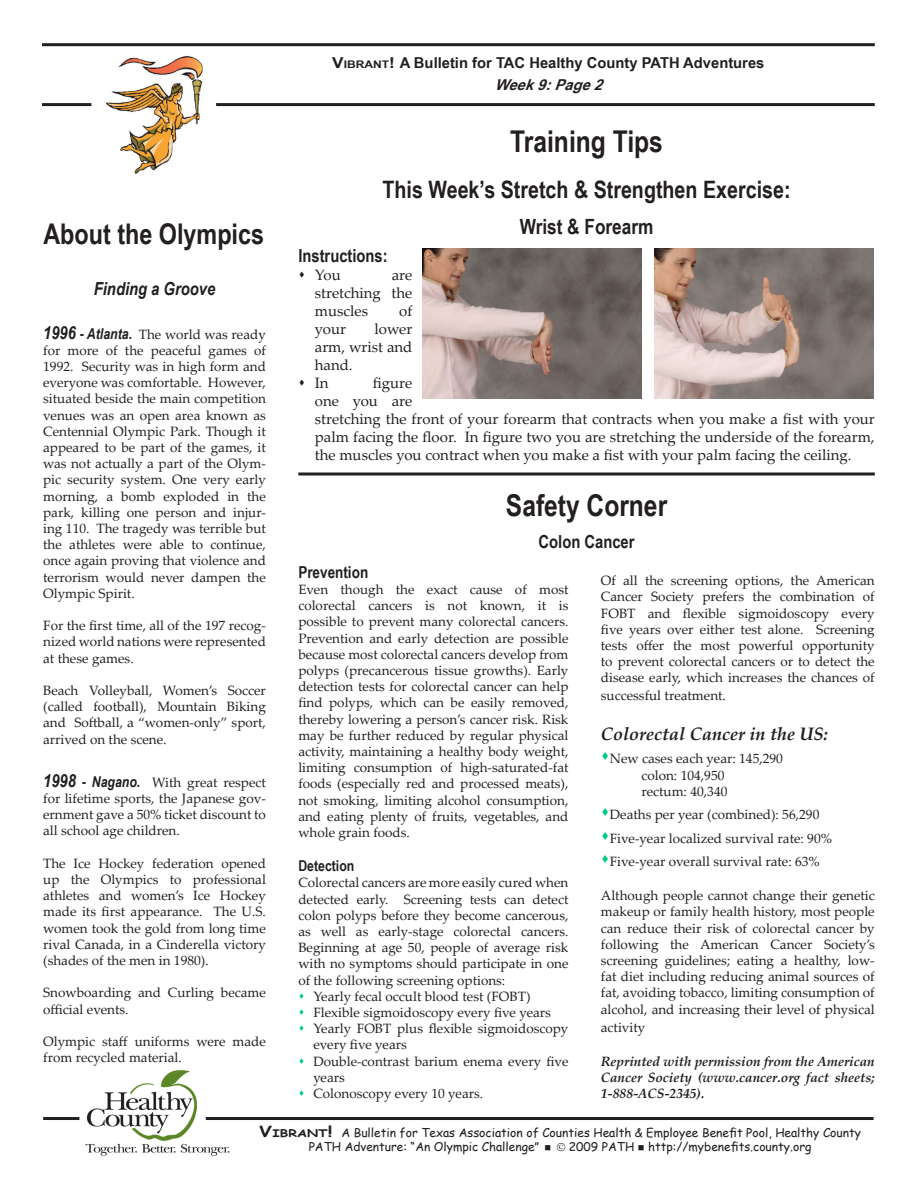
<style>
.page{position:relative;width:918px;height:1188px;background:#fff}
.page>*{position:absolute;margin:0;border:0;box-sizing:border-box;transform-origin:0 0}
.t1{font:700 30px "Arial Narrow";color:#231f20}
.t2{font:700 28.5px "Arial Narrow";color:#231f20}
.t3{font:700 24px "Arial Narrow";color:#231f20}
.t4{font:700 21px "Arial Narrow";color:#231f20}
.t5{font:italic 700 18px "Palatino Linotype";color:#231f20}
.t6{font:700 18px "Arial Narrow";color:#231f20}
.t7{font:italic 700 18px "Arial Narrow";color:#231f20}
.t8{font:700 16.5px "Arial Narrow";color:#231f20}
.t9{font:15px/18px "Palatino Linotype";color:#231f20;text-align:justify}
.t10{font:700 15px "Arial Narrow";color:#231f20;scale:1.2 1}
.t11{font:italic 700 15px "Arial Narrow";color:#231f20;scale:1.2 1}
.t12{font:700 15px "Arial Narrow";color:#231f20}
.t13{font:13.5px/16.2px "Palatino Linotype";color:#231f20;text-align:justify}
.t14{font:italic 700 13.5px/16.2px "Palatino Linotype";color:#231f20;text-align:justify}
.t15{font:12px/14.4px "Comic Sans MS";color:#231f20}
.s1{font-style:inherit}
.s2{font-size:10.5px}
.s3{font-family:"Arial Narrow";font-weight:700;font-style:italic;font-size:18px}
.s4{font-family:"Arial Narrow";font-weight:700;font-style:italic;font-size:15px}
.s5{color:#00c880}
.s6{font-weight:700;font-size:15px}
.s7{font-weight:700;font-size:10.5px}
</style>
<div class="page">
<hr style="left:42px;top:103px;width:833px;height:3px;background:#231f20">
<hr style="left:42px;top:43px;width:833px;height:3px;background:#231f20">
<svg style="left:298px;top:472px;width:577px;height:4px;background:#595657"></svg>
<img style="left:655px;top:249px;width:219px;height:149px">
<img style="left:422px;top:249px;width:220px;height:149px">
<img style="left:85px;top:1070px;width:145px;height:86px">
<hr style="left:43px;top:1117px;width:36px;height:3px;background:#231f20">
<hr style="left:206px;top:1117px;width:668px;height:3px;background:#231f20">
<div style="left:91px;top:53px;width:125px;height:128px;background:#fff"></div>
<img style="left:106px;top:54px;width:104px;height:120px">
<p class="t10" style="left:332px;top:51px;width:362px"><span class="s1">V</span><span class="s2">IBRANT</span><span class="s1">!</span> A Bulletin for TAC Healthy County PATH Adventures</p>
<p class="t11" style="left:495px;top:74px;width:97px">Week9:Page2</p>
<p class="t2" style="left:43px;top:212px;width:222px">About the Olympics</p>
<p class="t7" style="left:94px;top:276px;width:123px">Finding a Groove</p>
<p class="t13" style="left:43px;top:325px;width:224px"><span class="s3">1996</span> <span class="s4">- Atlanta.</span> The world was ready for more of the peaceful games of 1992. Security was in high form and everyone was comfortable. However, situated beside the main competition venues was an open area known as Centennial Olympic Park. Though it appeared to be part of the games, it was not actually a part of the Olym&shy;pic security system. One very early morning, a bomb exploded in the park, killing one person and injur&shy;ing 110. The tragedy was terrible but the athletes were able to continue, once again proving that violence and terrorism would never dampen the Olympic Spirit.</p>
<p class="t13" style="left:43px;top:617px;width:224px">For the first time, all of the 197 recog&shy;nized world nations were represented at these games.</p>
<p class="t13" style="left:43px;top:682px;width:224px">Beach Volleyball, Women’s Soccer (called football), Mountain Biking and Softball, a “women-only” sport, arrived on the scene.</p>
<p class="t13" style="left:43px;top:774px;width:224px"><span class="s3">1998</span> <span class="s4">- Nagano.</span> With great respect for lifetime sports, the Japanese gov&shy;ernment gave a 50% ticket discount to all school age children.</p>
<p class="t13" style="left:43px;top:855px;width:224px">The Ice Hockey federation opened up the Olympics to professional athletes and women’s Ice Hockey made its first appearance. The U.S. women took the gold from long time rival Canada, in a Cinderella victory (shades of the men in 1980).</p>
<p class="t13" style="left:43px;top:984px;width:224px">Snowboarding and Curling became official events.</p>
<p class="t13" style="left:43px;top:1033px;width:224px">Olympic staff uniforms were made from recycled material.</p>
<p class="t1" style="left:510px;top:119px;width:154px">Training Tips</p>
<p class="t3" style="left:383px;top:172px;width:410px">This Week’s Stretch &amp; Strengthen Exercise:</p>
<p class="t4" style="left:520px;top:211px;width:135px">Wrist &amp; Forearm</p>
<p class="t6" style="left:298px;top:242px;width:91px">Instructions:</p>
<p class="t9" style="left:298px;top:265px;width:44px">▲ You</p>
<p class="t9" style="left:315px;top:265px;width:99px;text-indent:77px">are stretching the muscles</p>
<p class="t9" style="left:399px;top:301px;width:15px">of</p>
<p class="t9" style="left:315px;top:319px;width:99px;text-indent:60px">lower arm, wrist and hand.</p>
<p class="t9" style="left:298px;top:373px;width:32px">▲ In</p>
<p class="t9" style="left:315px;top:319px;width:33px">your</p>
<p class="t9" style="left:315px;top:373px;width:561px;text-align:left;text-indent:58px">figure<br>one you are<br>stretching the front of your forearm that contracts when you make a fist with your palm facing the floor. In figure two you are stretching the underside of the forearm, the muscles you contract when you make a fist with your palm facing the ceiling.</p>
<p class="t1" style="left:506px;top:483px;width:163px">Safety Corner</p>
<p class="t6" style="left:539px;top:528px;width:97px">Colon Cancer</p>
<p class="t8" style="left:298px;top:560px;width:71px">Prevention</p>
<p class="t13" style="left:298px;top:581px;width:272px">Even though the exact cause of most colorectal cancers is not known, it is possible to prevent many colorectal cancers.<br>Prevention and early detection are possible because most colorectal cancers develop from polyps (precancerous tissue growths). Early detection tests for colorectal cancer can help find polyps, which can be easily removed, thereby lowering a person’s cancer risk. Risk may be further reduced by regular physical activity, maintaining a healthy body weight, limiting consumption of high-saturated-fat foods (especially red and processed meats), not smoking, limiting alcohol consumption, and eating plenty of fruits, vegetables, and whole grain foods.</p>
<p class="t12" style="left:298px;top:855px;width:58px">Detection</p>
<p class="t13" style="left:298px;top:874px;width:272px">Colorectal cancers are more easily cured when detected early. Screening tests can detect colon polyps before they become cancerous, as well as early-stage colorectal cancers.<br>Beginning at age 50, people of average risk with no symptoms should participate in one of the following screening options:</p>
<p class="t13" style="left:298px;top:988px;width:234px"><span class="s5">▲</span> Yearly fecal occult blood test (FOBT)</p>
<p class="t13" style="left:298px;top:1004px;width:254px"><span class="s5">▲</span> Flexible sigmoidoscopy every five years</p>
<p class="t13" style="left:313px;top:1020px;width:257px;text-indent:-15px"><span class="s5">▲</span> Yearly FOBT plus flexible sigmoidoscopy every five years</p>
<p class="t13" style="left:313px;top:1052px;width:257px;text-indent:-15px"><span class="s5">▲</span> Double-contrast barium enema every five years</p>
<p class="t13" style="left:298px;top:1085px;width:186px"><span class="s5">▲</span> Colonoscopy every 10 years.</p>
<p class="t13" style="left:601px;top:572px;width:275px">Of all the screening options, the American Cancer Society prefers the combination of FOBT and flexible sigmoidoscopy every five years over either test alone. Screening tests offer the most powerful opportunity to prevent colorectal cancers or to detect the disease early, which increases the chances of</p>
<p class="t13" style="left:601px;top:687px;width:127px">successful treatment.</p>
<p class="t5" style="left:601px;top:721px;width:229px">Colorectal Cancer in the US:</p>
<p class="t13" style="left:601px;top:750px;width:184px"><span class="s5">▲</span>New cases each year: 145,290</p>
<p class="t13" style="left:641px;top:766px;width:85px">colon: 104,950</p>
<p class="t13" style="left:641px;top:783px;width:88px">rectum: 40,340</p>
<p class="t13" style="left:601px;top:806px;width:220px"><span class="s5">▲</span>Deaths per year (combined): 56,290</p>
<p class="t13" style="left:601px;top:829px;width:233px"><span class="s5">▲</span>Five-year localized survival rate: 90%</p>
<p class="t13" style="left:601px;top:853px;width:221px"><span class="s5">▲</span>Five-year overall survival rate: 63%</p>
<p class="t13" style="left:601px;top:887px;width:275px">Although people cannot change their genetic makeup or family health history, most people can reduce their risk of colorectal cancer by following the American Cancer Society’s screening guidelines; eating a healthy, low&shy;fat diet including reducing animal sources of fat, avoiding tobacco, limiting consumption of alcohol, and increasing their level of physical</p>
<p class="t13" style="left:601px;top:1018px;width:46px">activity</p>
<p class="t14" style="left:601px;top:1053px;width:275px">Reprinted with permission from the American Cancer Society (www.cancer.org fact sheets; 1-888-ACS-2345).</p>
<p class="t15" style="left:309px;top:1125px;width:554px;text-indent:-49px"><span class="s6">V</span><span class="s7">IBRANT</span><span class="s6">!</span> A Bulletin for Texas Association of Counties Health &amp; Employee Benefit Pool, Healthy County<br>PATH Adventure: “An Olympic Challenge” ■</p>
<p class="t15" style="left:569px;top:1139px;width:244px">2009 PATH ■ http://mybenefits.county.org</p>
</div>
